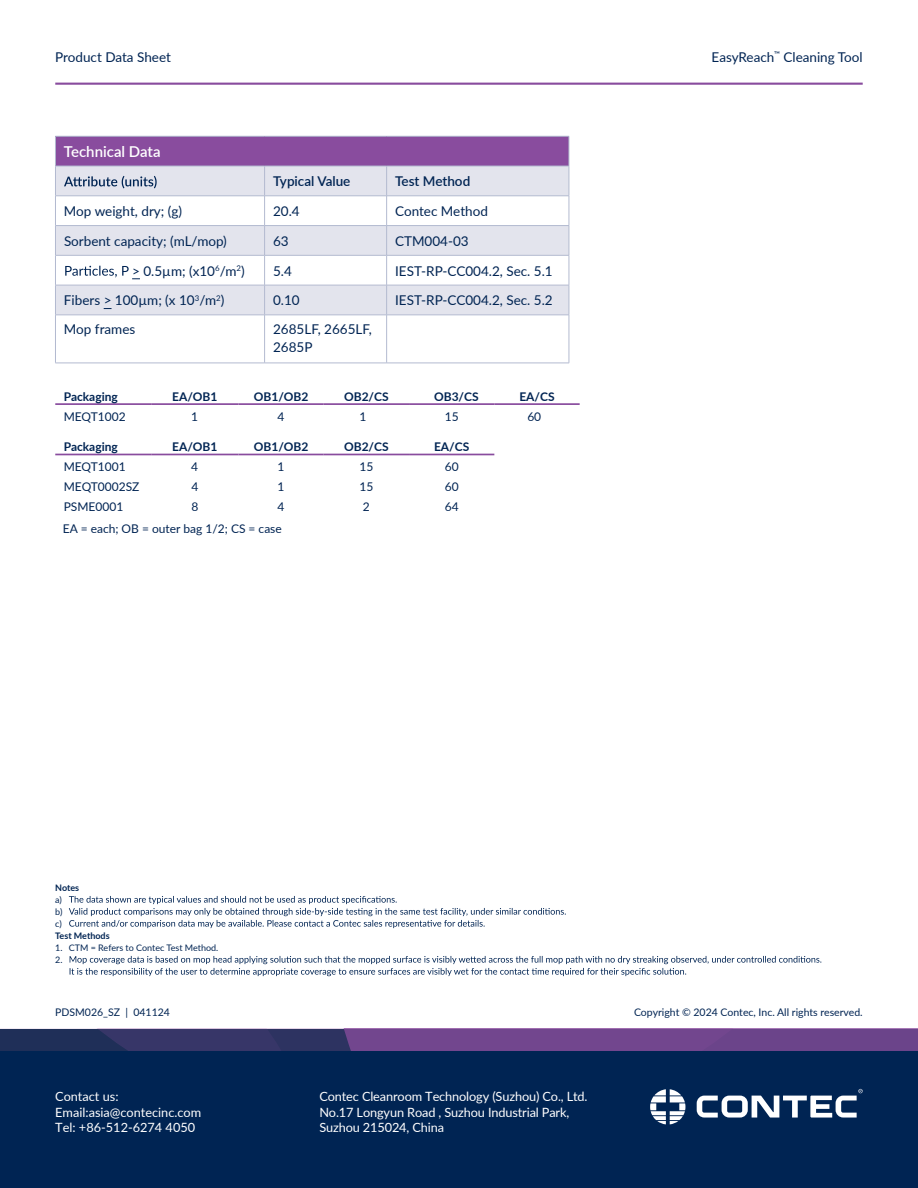
<style>
.page{position:relative;width:918px;height:1188px;background:#fff}
.page>*{position:absolute;margin:0;border:0;box-sizing:border-box;transform-origin:0 0}
.t1{font:600 15px "Lato";color:#fff}
.t2{font:13.5px/18px "Lato";color:#002453}
.t3{font:600 13.5px "Lato";color:#002453}
.t4{font:12.75px/15.3px "Lato";letter-spacing:-.01em;color:#fff}
.t5{font:12px "Lato";color:#002453}
.t6{font:700 12px "Lato";color:#002453}
.t7{font:10.5px "Lato";color:#002453}
.t8{font:9px/12px "Lato";color:#002453;text-align:justify}
.t9{font:700 9px "Lato";color:#002453}
</style>
<div class="page">
<div style="left:0;top:1039px;width:918px;height:149px;background:#002453"></div>
<svg style="left:697px;top:1089px;width:166px;height:29px"></svg>
<svg style="left:650px;top:1089px;width:35px;height:35px"></svg>
<svg style="left:0;top:1029px;width:918px;height:21px;background:#563e7c"></svg>
<hr style="left:55px;top:83px;width:808px;height:2px;background:#894c9e">
<svg style="left:69px;top:896px;width:497px;height:32px"></svg>
<svg style="left:70px;top:956px;width:751px;height:20px"></svg>
<div style="left:55px;top:136px;width:514px;height:30px;background:#894c9e"></div>
<svg style="left:56px;top:167px;width:513px;height:88px;fill:#e3e4ed"></svg>
<svg style="left:56px;top:256px;width:513px;height:107px"></svg>
<hr style="left:55px;top:136px;width:210px;height:1px;background:#b3bad0">
<hr style="left:55px;top:136px;width:1px;height:30px;background:#b3bad0">
<hr style="left:265px;top:136px;width:122px;height:1px;background:#b3bad0">
<hr style="left:387px;top:136px;width:182px;height:1px;background:#b3bad0">
<hr style="left:569px;top:136px;width:1px;height:30px;background:#b3bad0">
<hr style="left:55px;top:166px;width:210px;height:1px;background:#b3bad0">
<hr style="left:55px;top:166px;width:1px;height:30px;background:#b3bad0">
<hr style="left:265px;top:166px;width:122px;height:1px;background:#b3bad0">
<hr style="left:264px;top:166px;width:1px;height:30px;background:#b3bad0">
<hr style="left:387px;top:166px;width:182px;height:1px;background:#b3bad0">
<hr style="left:386px;top:166px;width:1px;height:30px;background:#b3bad0">
<hr style="left:569px;top:166px;width:1px;height:30px;background:#b3bad0">
<hr style="left:55px;top:196px;width:210px;height:1px;background:#b3bad0">
<hr style="left:265px;top:196px;width:122px;height:1px;background:#b3bad0">
<hr style="left:387px;top:196px;width:182px;height:1px;background:#b3bad0">
<hr style="left:55px;top:225px;width:210px;height:1px;background:#b3bad0">
<hr style="left:265px;top:225px;width:122px;height:1px;background:#b3bad0">
<hr style="left:387px;top:225px;width:182px;height:1px;background:#b3bad0">
<hr style="left:55px;top:255px;width:210px;height:1px;background:#b3bad0">
<svg style="left:55px;top:197px;width:1px;height:88px"></svg>
<hr style="left:265px;top:255px;width:122px;height:1px;background:#b3bad0">
<svg style="left:264px;top:197px;width:1px;height:88px"></svg>
<hr style="left:387px;top:255px;width:182px;height:1px;background:#b3bad0">
<svg style="left:386px;top:197px;width:1px;height:88px"></svg>
<svg style="left:569px;top:196px;width:1px;height:89px"></svg>
<hr style="left:55px;top:285px;width:210px;height:1px;background:#b3bad0">
<hr style="left:55px;top:285px;width:1px;height:30px;background:#b3bad0">
<hr style="left:265px;top:285px;width:122px;height:1px;background:#b3bad0">
<hr style="left:264px;top:285px;width:1px;height:30px;background:#b3bad0">
<hr style="left:387px;top:285px;width:182px;height:1px;background:#b3bad0">
<hr style="left:386px;top:285px;width:1px;height:30px;background:#b3bad0">
<hr style="left:569px;top:285px;width:1px;height:30px;background:#b3bad0">
<hr style="left:55px;top:315px;width:210px;height:1px;background:#b3bad0">
<hr style="left:55px;top:315px;width:1px;height:48px;background:#b3bad0">
<hr style="left:265px;top:315px;width:122px;height:1px;background:#b3bad0">
<hr style="left:264px;top:315px;width:1px;height:48px;background:#b3bad0">
<hr style="left:387px;top:315px;width:182px;height:1px;background:#b3bad0">
<hr style="left:386px;top:315px;width:1px;height:48px;background:#b3bad0">
<hr style="left:569px;top:315px;width:1px;height:48px;background:#b3bad0">
<hr style="left:55px;top:363px;width:210px;height:1px;background:#b3bad0">
<hr style="left:265px;top:363px;width:122px;height:1px;background:#b3bad0">
<hr style="left:387px;top:363px;width:182px;height:1px;background:#b3bad0">
<svg style="left:64px;top:176px;width:93px;height:12px"></svg>
<svg style="left:65px;top:266px;width:75px;height:13px"></svg>
<hr style="left:55px;top:454px;width:96px;height:1px;background:#894c9e">
<hr style="left:151px;top:454px;width:87px;height:1px;background:#894c9e">
<hr style="left:238px;top:454px;width:86px;height:1px;background:#894c9e">
<hr style="left:324px;top:454px;width:85px;height:1px;background:#894c9e">
<hr style="left:409px;top:454px;width:85px;height:1px;background:#894c9e">
<hr style="left:55px;top:403px;width:96px;height:2px;background:#894c9e">
<hr style="left:151px;top:403px;width:87px;height:2px;background:#894c9e">
<hr style="left:238px;top:403px;width:86px;height:2px;background:#894c9e">
<hr style="left:324px;top:403px;width:85px;height:2px;background:#894c9e">
<hr style="left:409px;top:403px;width:85px;height:2px;background:#894c9e">
<hr style="left:494px;top:403px;width:86px;height:2px;background:#894c9e">
<p class="t2" style="left:55px;top:47px;width:117px">Product Data Sheet</p>
<p class="t1" style="left:64px;top:141px;width:98px">Technical Data</p>
<p class="t3" style="left:273px;top:172px;width:79px">Typical Value</p>
<p class="t3" style="left:395px;top:172px;width:77px">Test Method</p>
<p class="t2" style="left:64px;top:202px;width:120px">Mop weight, dry; (g)</p>
<p class="t2" style="left:273px;top:202px;width:28px">20.4</p>
<p class="t2" style="left:395px;top:202px;width:94px">Contec Method</p>
<p class="t2" style="left:64px;top:231px;width:164px">Sorbent capacity; (mL/mop)</p>
<p class="t2" style="left:273px;top:231px;width:17px">63</p>
<p class="t2" style="left:395px;top:231px;width:75px">CTM004-03</p>
<p class="t2" style="left:132px;top:261px;width:114px">&gt; 0.5µm; (x10<sup>6</sup>/m<sup>2</sup>)</p>
<p class="t2" style="left:273px;top:261px;width:20px">5.4</p>
<p class="t2" style="left:395px;top:261px;width:159px">IEST-RP-CC004.2, Sec. 5.1</p>
<p class="t2" style="left:64px;top:291px;width:162px">Fibers &gt; 100µm; (x 10<sup>3</sup>/m<sup>2</sup>)</p>
<p class="t2" style="left:273px;top:291px;width:28px">0.10</p>
<p class="t2" style="left:395px;top:291px;width:159px">IEST-RP-CC004.2, Sec. 5.2</p>
<p class="t2" style="left:64px;top:320px;width:73px">Mop frames</p>
<p class="t2" style="left:273px;top:320px;width:100px">2685LF, 2665LF,<br>2685P</p>
<p class="t6" style="left:64px;top:387px;width:56px">Packaging</p>
<p class="t6" style="left:172px;top:387px;width:47px">EA/OB1</p>
<p class="t6" style="left:254px;top:387px;width:56px">OB1/OB2</p>
<p class="t6" style="left:344px;top:387px;width:46px">OB2/CS</p>
<p class="t6" style="left:434px;top:387px;width:46px">OB3/CS</p>
<p class="t6" style="left:519px;top:387px;width:37px">EA/CS</p>
<p class="t5" style="left:64px;top:408px;width:64px">MEQT1002</p>
<p class="t5" style="left:191px;top:408px;width:8px">1</p>
<p class="t5" style="left:278px;top:408px;width:8px">4</p>
<p class="t5" style="left:359px;top:408px;width:8px">1</p>
<p class="t5" style="left:445px;top:408px;width:15px">15</p>
<p class="t5" style="left:527px;top:408px;width:15px">60</p>
<p class="t6" style="left:64px;top:438px;width:56px">Packaging</p>
<p class="t6" style="left:172px;top:438px;width:47px">EA/OB1</p>
<p class="t6" style="left:254px;top:438px;width:56px">OB1/OB2</p>
<p class="t6" style="left:344px;top:438px;width:46px">OB2/CS</p>
<p class="t6" style="left:434px;top:438px;width:37px">EA/CS</p>
<p class="t5" style="left:64px;top:458px;width:64px">MEQT1001</p>
<p class="t5" style="left:191px;top:458px;width:8px">4</p>
<p class="t5" style="left:278px;top:458px;width:8px">1</p>
<p class="t5" style="left:359px;top:458px;width:15px">15</p>
<p class="t5" style="left:445px;top:458px;width:15px">60</p>
<p class="t5" style="left:64px;top:478px;width:77px">MEQT0002SZ</p>
<p class="t5" style="left:191px;top:478px;width:8px">4</p>
<p class="t5" style="left:278px;top:478px;width:8px">1</p>
<p class="t5" style="left:359px;top:478px;width:15px">15</p>
<p class="t5" style="left:445px;top:478px;width:15px">60</p>
<p class="t5" style="left:64px;top:498px;width:61px">PSME0001</p>
<p class="t5" style="left:191px;top:498px;width:8px">8</p>
<p class="t5" style="left:278px;top:498px;width:8px">4</p>
<p class="t5" style="left:363px;top:498px;width:8px">2</p>
<p class="t5" style="left:445px;top:498px;width:15px">64</p>
<p class="t5" style="left:63px;top:520px;width:220px">EA = each; OB = outer bag 1/2; CS = case</p>
<p class="t9" style="left:55px;top:881px;width:25px">Notes</p>
<p class="t8" style="left:55px;top:893px;width:9px">a) b) c)</p>
<p class="t9" style="left:55px;top:929px;width:56px">Test Methods</p>
<p class="t8" style="left:55px;top:941px;width:165px">1. CTM = Refers to Contec Test Method.<br>2.</p>
<p class="t2" style="left:712px;top:47px;width:153px">EasyReach<sup>™</sup> Cleaning Tool</p>
<p class="t7" style="left:55px;top:1005px;width:116px">PDSM026_SZ | 041124</p>
<p class="t7" style="left:634px;top:1005px;width:230px">Copyright © 2024 Contec, Inc. All rights reserved.</p>
<p class="t4" style="left:55px;top:1088px;width:147px">Contact us:<br>Email:asia@contecinc.com<br>Tel: +86-512-6274 4050</p>
<p class="t4" style="left:319px;top:1088px;width:270px">Contec Cleanroom Technology (Suzhou) Co., Ltd.<br>No.17 Longyun Road , Suzhou Industrial Park,<br>Suzhou 215024, China</p>
</div>
